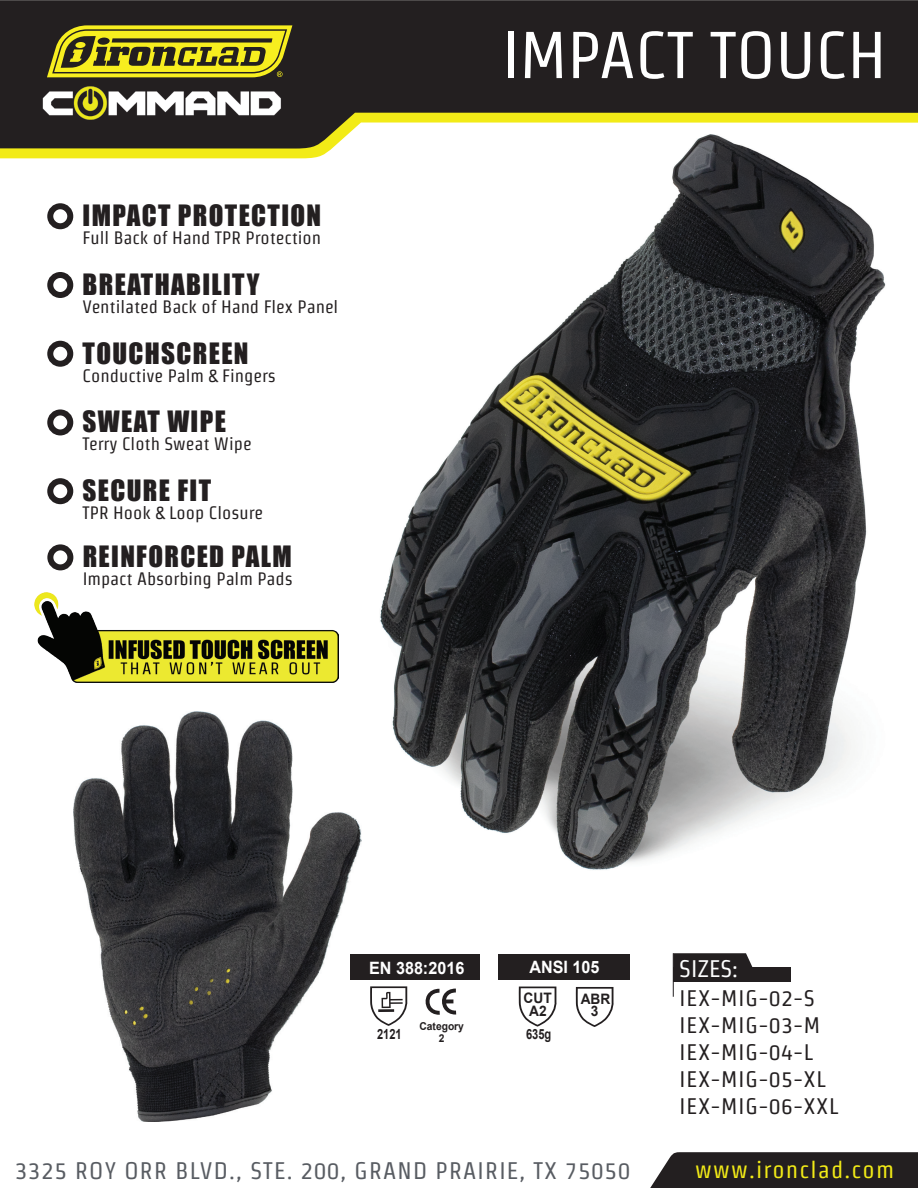
<style>
.page{position:relative;width:918px;height:1188px;background:#fff}
.page>*{position:absolute;margin:0;border:0;box-sizing:border-box;transform-origin:0 0}
.t1{font:66px "Strait";color:#fff}
.t2{font:27px "Impact";letter-spacing:.05em;color:#231f20}
.t3{font:24px "Strait";letter-spacing:.05em;color:#585c62}
.t4{font:24px "Strait";letter-spacing:.05em;color:#f2eb17}
.t5{font:24px "Strait";color:#fff}
.t6{font:22.5px/27px "Strait";letter-spacing:.05em;color:#231f20}
.t7{font:18px "Strait";color:#231f20}
.t8{font:700 16.95px "Arial";color:#fff;scale:.95 1}
.t9{font:700 14.4px "Arial";color:#231f20;scale:.95 1}
.t10{font:700 13.95px "Arial";color:#231f20;scale:.79 1}
.t11{font:700 10.8px/12.3px "Arial";color:#231f20;text-align:center;scale:.95 1}
</style>
<div class="page">
<svg style="left:650px;top:1152px;width:268px;height:36px;background:#2e2a2b"></svg>
<div style="left:0;top:149px;width:332px;height:9px;background:#f2eb17"></div>
<svg style="left:0;top:0;width:918px;height:149px;background:#3f3b2f"></svg>
<svg style="left:47px;top:25px;width:245px;height:52px;background:#a19a1f"></svg>
<img style="left:32px;top:81px;width:263px;height:42px">
<div style="left:673px;top:968px;width:118px;height:14px;background:#231f20"></div>
<svg style="left:674px;top:953px;width:81px;height:15px"></svg>
<hr style="left:673px;top:953px;width:1px;height:44px;background:#231f20">
<img style="left:360px;top:135px;width:552px;height:735px">
<img style="left:74px;top:712px;width:288px;height:409px">
<div style="left:47px;top:203px;width:26px;height:26px;border:6px solid #231f20;border-radius:50%"></div>
<div style="left:47px;top:272px;width:26px;height:26px;border:6px solid #231f20;border-radius:50%"></div>
<div style="left:47px;top:341px;width:26px;height:26px;border:6px solid #231f20;border-radius:50%"></div>
<div style="left:47px;top:409px;width:26px;height:26px;border:6px solid #231f20;border-radius:50%"></div>
<div style="left:47px;top:478px;width:26px;height:26px;border:6px solid #231f20;border-radius:50%"></div>
<div style="left:47px;top:544px;width:26px;height:26px;border:6px solid #231f20;border-radius:50%"></div>
<img style="left:34px;top:592px;width:304px;height:91px">
<div style="left:499px;top:954px;width:131px;height:25px;background:#231f20"></div>
<svg style="left:519px;top:987px;width:38px;height:40px"></svg>
<div style="left:350px;top:954px;width:130px;height:26px;background:#231f20"></div>
<svg style="left:370px;top:986px;width:38px;height:40px"></svg>
<svg style="left:425px;top:988px;width:31px;height:27px"></svg>
<svg style="left:576px;top:987px;width:38px;height:40px"></svg>
<h2 class="t2" style="left:83px;top:195px;width:240px">IMPACT PROTECTION</h2>
<p class="t7" style="left:83px;top:228px;width:240px">Full Back of Hand TPR Protection</p>
<h2 class="t2" style="left:83px;top:263px;width:178px">BREATHABILITY</h2>
<p class="t7" style="left:83px;top:297px;width:257px">Ventilated Back of Hand Flex Panel</p>
<h2 class="t2" style="left:83px;top:332px;width:167px">TOUCHSCREEN</h2>
<p class="t7" style="left:83px;top:366px;width:195px">Conductive Palm &amp; Fingers</p>
<h2 class="t2" style="left:83px;top:401px;width:145px">SWEAT WIPE</h2>
<p class="t7" style="left:83px;top:434px;width:171px">Terry Cloth Sweat Wipe</p>
<h2 class="t2" style="left:83px;top:470px;width:130px">SECURE FIT</h2>
<p class="t7" style="left:83px;top:503px;width:182px">TPR Hook &amp; Loop Closure</p>
<h2 class="t2" style="left:83px;top:536px;width:211px">REINFORCED PALM</h2>
<p class="t7" style="left:83px;top:569px;width:212px">Impact Absorbing Palm Pads</p>
<h1 class="t1" style="left:502px;top:19px;width:386px">IMPACT TOUCH</h1>
<p class="t8" style="left:369px;top:956px;width:102px">EN 388:2016</p>
<p class="t10" style="left:377px;top:1024px;width:33px">2121</p>
<p class="t11" style="left:419px;top:1020px;width:48px">Category<br>2</p>
<p class="t8" style="left:529px;top:956px;width:75px">ANSI 105</p>
<p class="t9" style="left:529px;top:1001px;width:20px">A2</p>
<p class="t9" style="left:524px;top:989px;width:31px">CUT</p>
<p class="t9" style="left:581px;top:989px;width:33px">ABR</p>
<p class="t9" style="left:591px;top:1002px;width:10px">3</p>
<p class="t10" style="left:526px;top:1024px;width:34px">635g</p>
<h3 class="t5" style="left:679px;top:955px;width:60px">SIZES:</h3>
<p class="t6" style="left:680px;top:984px;width:161px">IEX-MIG-02-S<br>IEX-MIG-03-M<br>IEX-MIG-04-L<br>IEX-MIG-05-XL<br>IEX-MIG-06-XXL</p>
<h3 class="t3" style="left:15px;top:1157px;width:616px">3325 ROY ORR BLVD., STE. 200, GRAND PRAIRIE, TX 75050</h3>
<h3 class="t4" style="left:695px;top:1156px;width:200px">www.ironclad.com</h3>
</div>
